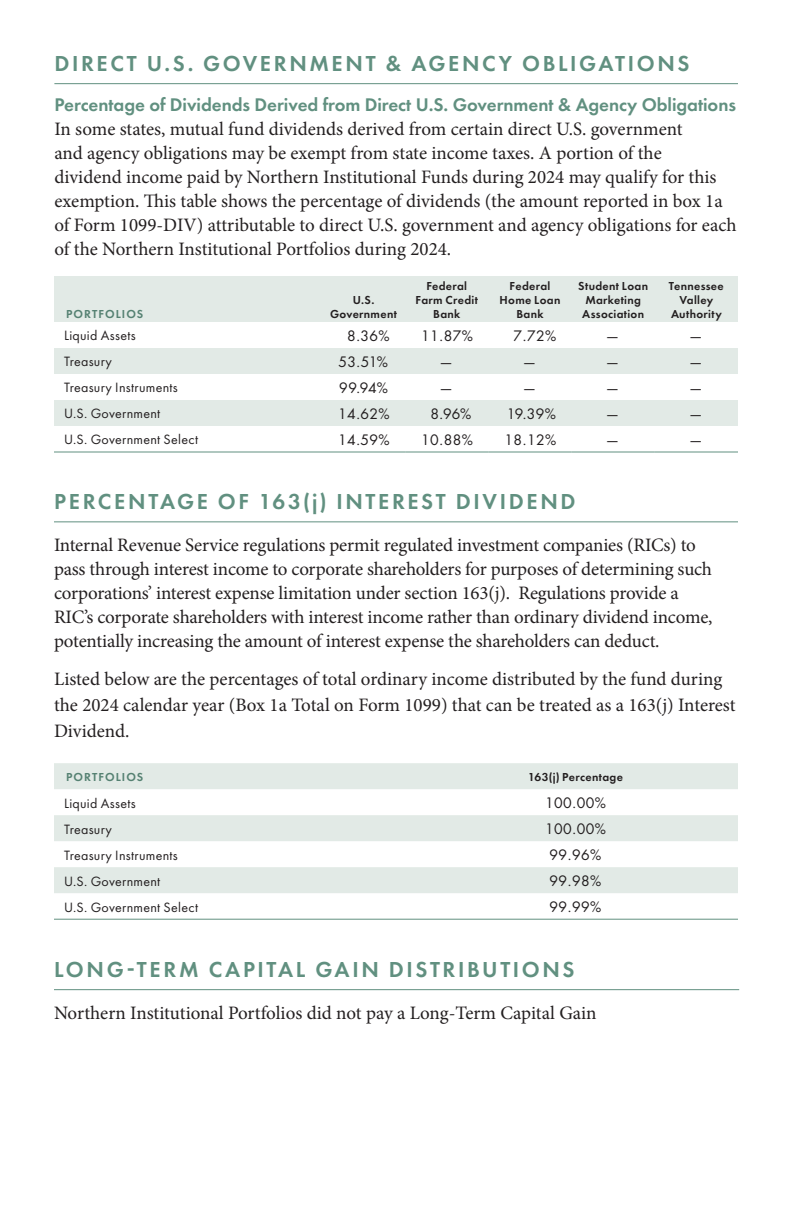
<style>
.page{position:relative;width:792px;height:1224px;background:#fff}
.page>*{position:absolute;margin:0;border:0;box-sizing:border-box;transform-origin:0 0}
.A_Head{font:600 22.4px "Futura PT";letter-spacing:.115em;color:#619080}
.body{font:19px/24px "Minion Pro";letter-spacing:-.01em;color:#231f20}
.subheads{font:600 19px "Futura PT";letter-spacing:-.005em;color:#619080}
.chart_headers_green{font:14px "Futura PT";letter-spacing:.02em;color:#231f20}
.chart{font:14px "Futura Std";letter-spacing:.025em;color:#231f20}
.chart-2{font:600 12px/14px "Futura PT";letter-spacing:.025em;color:#231f20;text-align:center}
.chart_headers_green-2{font:600 12px "Futura PT";letter-spacing:.09em;color:#558172}
</style>
<div class="page">
<hr style="left:54px;top:83px;width:684px;height:1px;background:#619080">
<div style="left:54px;top:276px;width:684px;height:46px;background:#e2eae6"></div>
<svg style="left:54px;top:348px;width:684px;height:78px;fill:#e2eae6"></svg>
<div style="left:54px;top:400px;width:268px;height:26px;background:#e2eae6"></div>
<hr style="left:572px;top:452px;width:83px;height:1px;background:#619080">
<hr style="left:655px;top:452px;width:83px;height:1px;background:#619080">
<hr style="left:54px;top:452px;width:268px;height:1px;background:#619080">
<hr style="left:322px;top:452px;width:83px;height:1px;background:#619080">
<hr style="left:405px;top:452px;width:83px;height:1px;background:#619080">
<hr style="left:488px;top:452px;width:84px;height:1px;background:#619080">
<hr style="left:54px;top:521px;width:684px;height:1px;background:#619080">
<div style="left:54px;top:763px;width:684px;height:26px;background:#e2eae6"></div>
<svg style="left:54px;top:815px;width:684px;height:78px"></svg>
<hr style="left:54px;top:919px;width:359px;height:1px;background:#619080">
<hr style="left:413px;top:919px;width:325px;height:1px;background:#619080">
<hr style="left:54px;top:989px;width:685px;height:1px;background:#619080">
<p class="A_Head" style="left:55px;top:50px;width:636px">DIRECT U.S. GOVERNMENT &amp; AGENCY OBLIGATIONS</p>
<p class="subheads" style="left:54px;top:93px;width:683px">Percentage of Dividends Derived from Direct U.S. Government &amp; Agency Obligations</p>
<p class="body" style="left:54px;top:117px;width:684px">In some states, mutual fund dividends derived from certain direct U.S. government<br>and agency obligations may be exempt from state income taxes. A portion of the<br>dividend income paid by Northern Institutional Funds during 2024 may qualify for this exemption. This table shows the percentage of dividends (the amount reported in box 1a of Form 1099-DIV) attributable to direct U.S. government and agency obligations for each of the Northern Institutional Portfolios during 2024.</p>
<p class="chart_headers_green-2" style="left:66px;top:306px;width:79px">PORTFOLIOS</p>
<p class="chart-2" style="left:330px;top:293px;width:68px">U.S.<br>Government</p>
<p class="chart-2" style="left:416px;top:279px;width:64px">Federal<br>Farm Credit<br>Bank</p>
<p class="chart-2" style="left:500px;top:279px;width:62px">Federal<br>Home Loan<br>Bank</p>
<p class="chart-2" style="left:578px;top:279px;width:71px">Student Loan<br>Marketing<br>Association</p>
<p class="chart-2" style="left:669px;top:279px;width:56px">Tennessee<br>Valley<br>Authority</p>
<p class="chart_headers_green" style="left:64px;top:327px;width:73px">Liquid Assets</p>
<p class="chart" style="left:347px;top:327px;width:44px">8.36%</p>
<p class="chart" style="left:421px;top:327px;width:53px">11.87%</p>
<p class="chart" style="left:513px;top:327px;width:44px">7.72%</p>
<p class="chart" style="left:606px;top:327px;width:15px">—</p>
<p class="chart" style="left:689px;top:327px;width:15px">—</p>
<p class="chart_headers_green" style="left:64px;top:353px;width:50px">Treasury</p>
<p class="chart" style="left:339px;top:353px;width:51px">53.51%</p>
<p class="chart" style="left:439px;top:353px;width:15px">—</p>
<p class="chart" style="left:522px;top:353px;width:15px">—</p>
<p class="chart" style="left:606px;top:353px;width:15px">—</p>
<p class="chart" style="left:689px;top:353px;width:15px">—</p>
<p class="chart_headers_green" style="left:64px;top:379px;width:115px">Treasury Instruments</p>
<p class="chart" style="left:339px;top:379px;width:50px">99.94%</p>
<p class="chart" style="left:439px;top:379px;width:15px">—</p>
<p class="chart" style="left:522px;top:379px;width:15px">—</p>
<p class="chart" style="left:606px;top:379px;width:15px">—</p>
<p class="chart" style="left:689px;top:379px;width:15px">—</p>
<p class="chart_headers_green" style="left:64px;top:405px;width:98px">U.S. Government</p>
<p class="chart" style="left:338px;top:405px;width:53px">14.62%</p>
<p class="chart" style="left:430px;top:405px;width:42px">8.96%</p>
<p class="chart" style="left:507px;top:405px;width:51px">19.39%</p>
<p class="chart" style="left:606px;top:405px;width:15px">—</p>
<p class="chart" style="left:689px;top:405px;width:15px">—</p>
<p class="chart_headers_green" style="left:64px;top:431px;width:136px">U.S. Government Select</p>
<p class="chart" style="left:338px;top:431px;width:53px">14.59%</p>
<p class="chart" style="left:421px;top:431px;width:53px">10.88%</p>
<p class="chart" style="left:504px;top:431px;width:53px">18.12%</p>
<p class="chart" style="left:606px;top:431px;width:15px">—</p>
<p class="chart" style="left:689px;top:431px;width:15px">—</p>
<p class="A_Head" style="left:54px;top:488px;width:523px">PERCENTAGE OF 163(j) INTEREST DIVIDEND</p>
<p class="body" style="left:54px;top:533px;width:660px">Internal Revenue Service regulations permit regulated investment companies (RICs) to pass through interest income to corporate shareholders for purposes of determining such corporations’ interest expense limitation under section 163(j). Regulations provide a RIC’s corporate shareholders with interest income rather than ordinary dividend income, potentially increasing the amount of interest expense the shareholders can deduct.</p>
<p class="body" style="left:54px;top:666px;width:683px;line-height:26px">Listed below are the percentages of total ordinary income distributed by the fund during the 2024 calendar year (Box 1a Total on Form 1099) that can be treated as a 163(j) Interest<br>Dividend.</p>
<p class="chart_headers_green-2" style="left:66px;top:770px;width:79px">PORTFOLIOS</p>
<p class="chart-2" style="left:528px;top:770px;width:96px">163(j) Percentage</p>
<p class="chart_headers_green" style="left:64px;top:795px;width:73px">Liquid Assets</p>
<p class="chart" style="left:545px;top:794px;width:62px">100.00%</p>
<p class="chart_headers_green" style="left:64px;top:821px;width:50px">Treasury</p>
<p class="chart" style="left:545px;top:820px;width:62px">100.00%</p>
<p class="chart_headers_green" style="left:64px;top:847px;width:115px">Treasury Instruments</p>
<p class="chart" style="left:550px;top:846px;width:53px">99.96%</p>
<p class="chart_headers_green" style="left:64px;top:873px;width:98px">U.S. Government</p>
<p class="chart" style="left:550px;top:872px;width:53px">99.98%</p>
<p class="chart_headers_green" style="left:64px;top:899px;width:136px">U.S. Government Select</p>
<p class="chart" style="left:550px;top:898px;width:53px">99.99%</p>
<p class="A_Head" style="left:54px;top:956px;width:522px">LONG-TERM CAPITAL GAIN DISTRIBUTIONS</p>
<p class="body" style="left:54px;top:1001px;width:544px">Northern Institutional Portfolios did not pay a Long-Term Capital Gain</p>
</div>
